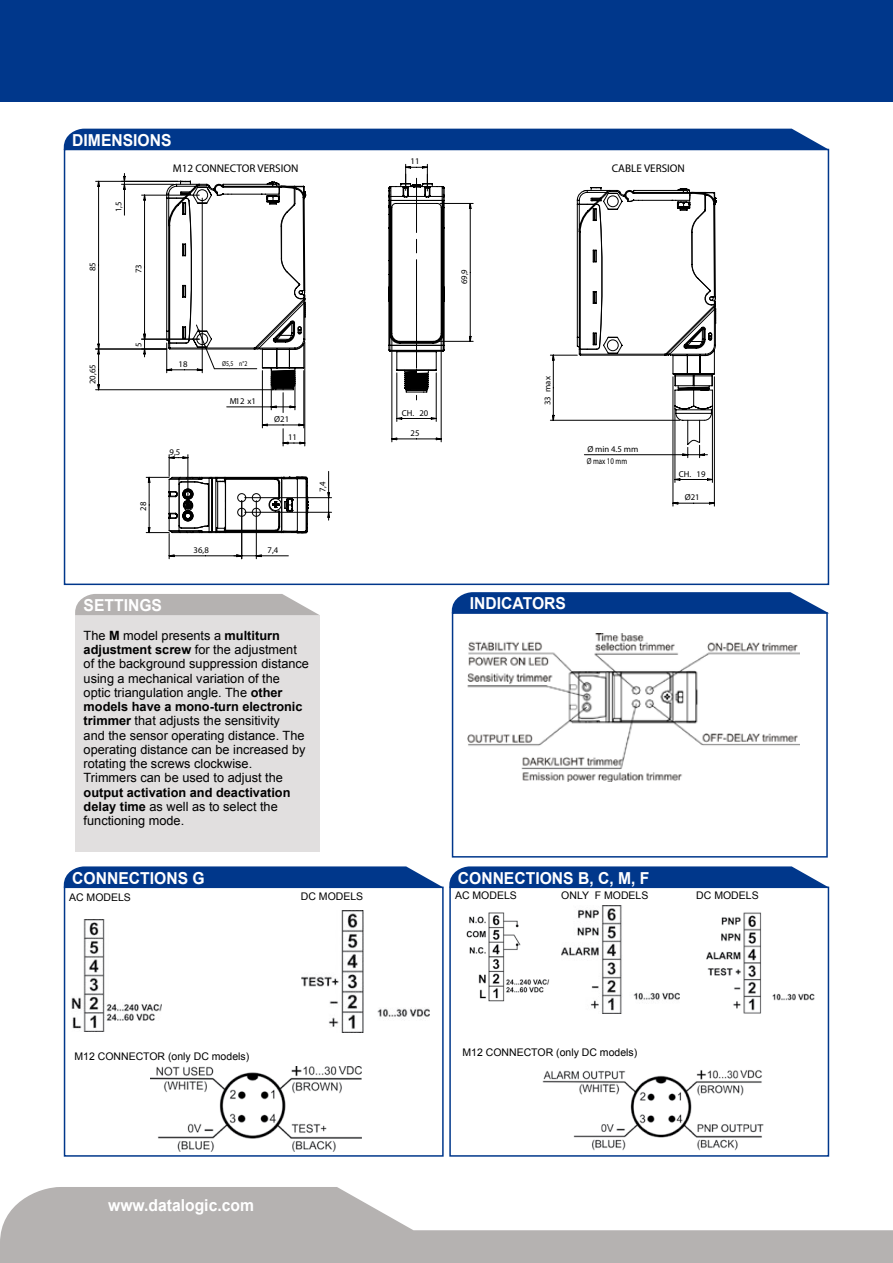
<style>
.page{position:relative;width:893px;height:1263px;background:#fff}
.page>*{position:absolute;margin:0;border:0;box-sizing:border-box;transform-origin:0 0}
.t1{font:700 16.5px "Arial";color:#fff;scale:.95 1}
.t2{font:12.75px/14.2px "Arial";color:#000}
.t3{font:700 12.75px/14.2px "Arial";color:#000}
.t4{font:11.1px "Myriad Pro";color:#000}
.t5{font:10.5px "Arial";color:#000}
.t6{font:8.7px "Myriad Pro";color:#000}
.t7{font:8.7px "Myriad Pro";color:#000;scale:.8 1}
.t8{font:7.2px "Myriad Pro";color:#000;scale:.8 1}
.s1{font-weight:700}
.s2{font-weight:400}
</style>
<div class="page">
<div style="left:0;top:0;width:893px;height:102px;background:#00378b"></div>
<svg style="left:0;top:1187px;width:892px;height:76px;fill:#b5b2b1"></svg>
<svg style="left:892px;top:1230px;width:1px;height:33px"></svg>
<div style="left:452px;top:612px;width:376px;height:245px;border:2px solid #00378b"></div>
<svg style="left:452px;top:592px;width:377px;height:21px;background:#114493"></svg>
<div style="left:75px;top:615px;width:245px;height:237px;background:#e1dfdf"></div>
<svg style="left:75px;top:594px;width:244px;height:21px;background:#bbb8b8"></svg>
<div style="left:64px;top:129px;width:765px;height:21px;background:#00378b"></div>
<svg style="left:95px;top:164px;width:621px;height:395px"></svg>
<img style="left:468px;top:634px;width:332px;height:147px">
<div style="left:449px;top:886px;width:380px;height:271px;border:2px solid #00378b"></div>
<div style="left:64px;top:886px;width:380px;height:271px;border:2px solid #00378b"></div>
<svg style="left:64px;top:866px;width:765px;height:22px;background:#154794"></svg>
<img style="left:71px;top:919px;width:91px;height:113px">
<img style="left:302px;top:910px;width:127px;height:123px">
<img style="left:561px;top:906px;width:118px;height:108px">
<img style="left:706px;top:912px;width:109px;height:102px">
<img style="left:151px;top:1066px;width:210px;height:85px">
<img style="left:466px;top:912px;width:84px;height:90px">
<img style="left:542px;top:1070px;width:222px;height:80px">
<p class="t1" style="left:64px;top:129px;width:115px">DIMENSIONS</p>
<p class="t6" style="left:114px;top:212px;width:12px;rotate:-90deg">1,5</p>
<p class="t6" style="left:88px;top:271px;width:10px;rotate:-90deg">85</p>
<p class="t6" style="left:134px;top:273px;width:10px;rotate:-90deg">73</p>
<p class="t6" style="left:88px;top:384px;width:21px;rotate:-90deg">20,65</p>
<p class="t6" style="left:134px;top:347px;width:6px;rotate:-90deg">5</p>
<p class="t6" style="left:139px;top:511px;width:10px;rotate:-90deg">28</p>
<p class="t6" style="left:411px;top:157px;width:10px">11</p>
<p class="t4" style="left:173px;top:162px;width:127px">M12 CONNECTOR VERSION</p>
<p class="t4" style="left:612px;top:162px;width:75px">CABLE VERSION</p>
<p class="t6" style="left:179px;top:359px;width:10px">18</p>
<p class="t6" style="left:170px;top:447px;width:12px">9,5</p>
<p class="t8" style="left:222px;top:359px;width:33px">Ø5,5 n°2</p>
<p class="t6" style="left:230px;top:396px;width:28px">M12 x1</p>
<p class="t6" style="left:274px;top:414px;width:16px">Ø21</p>
<p class="t6" style="left:288px;top:432px;width:10px">11</p>
<p class="t6" style="left:194px;top:545px;width:17px">36,8</p>
<p class="t6" style="left:268px;top:545px;width:12px">7,4</p>
<p class="t6" style="left:318px;top:492px;width:12px;rotate:-90deg">7,4</p>
<p class="t6" style="left:460px;top:284px;width:17px;rotate:-90deg">69,9</p>
<p class="t6" style="left:402px;top:408px;width:28px">CH. 20</p>
<p class="t6" style="left:411px;top:428px;width:10px">25</p>
<p class="t6" style="left:543px;top:405px;width:31px;rotate:-90deg">33 max</p>
<p class="t6" style="left:587px;top:444px;width:52px">Ø min 4.5 mm</p>
<p class="t7" style="left:587px;top:456px;width:52px">Ø max 10 mm</p>
<p class="t6" style="left:679px;top:469px;width:28px">CH. 19</p>
<p class="t6" style="left:685px;top:492px;width:16px">Ø21</p>
<p class="t1" style="left:84px;top:595px;width:84px">SETTINGS</p>
<p class="t1" style="left:470px;top:593px;width:40px">indicato</p>
<p class="t1" style="left:544px;top:593px;width:23px">rs</p>
<p class="t2" style="left:84px;top:628px;width:227px">The <span class="s1">M</span> model presents a <span class="s1">multiturn adjustment screw</span> for the adjustment of the background suppression distance using a mechanical variation of the optic triangulation angle. The <span class="s1">other models have a mono-turn electronic trimmer</span> that adjusts the sensitivity<br>and the sensor operating distance. The operating distance can be increased by rotating the screws clockwise.<br>Trimmers can be used to adjust the</p>
<p class="t3" style="left:84px;top:785px;width:208px">output activation and deactivation delay time <span class="s2">as well as to select the functioning mode.</span></p>
<p class="t1" style="left:72px;top:867px;width:141px">CONNECTIONS G</p>
<p class="t1" style="left:458px;top:867px;width:203px">CONNECTIONS B, C, M, F</p>
<p class="t5" style="left:69px;top:890px;width:63px">AC MODELS</p>
<p class="t5" style="left:301px;top:889px;width:64px">DC MODELS</p>
<p class="t5" style="left:455px;top:888px;width:63px">AC MODELS</p>
<p class="t5" style="left:561px;top:888px;width:89px">ONLY F MODELS</p>
<p class="t5" style="left:696px;top:888px;width:64px">DC MODELS</p>
<p class="t5" style="left:74px;top:1049px;width:176px">M12 CONNECTOR (only DC models)</p>
<p class="t5" style="left:462px;top:1045px;width:176px">M12 CONNECTOR (only DC models)</p>
<p class="t1" style="left:108px;top:1194px;width:155px">www.datalogic.com</p>
</div>
